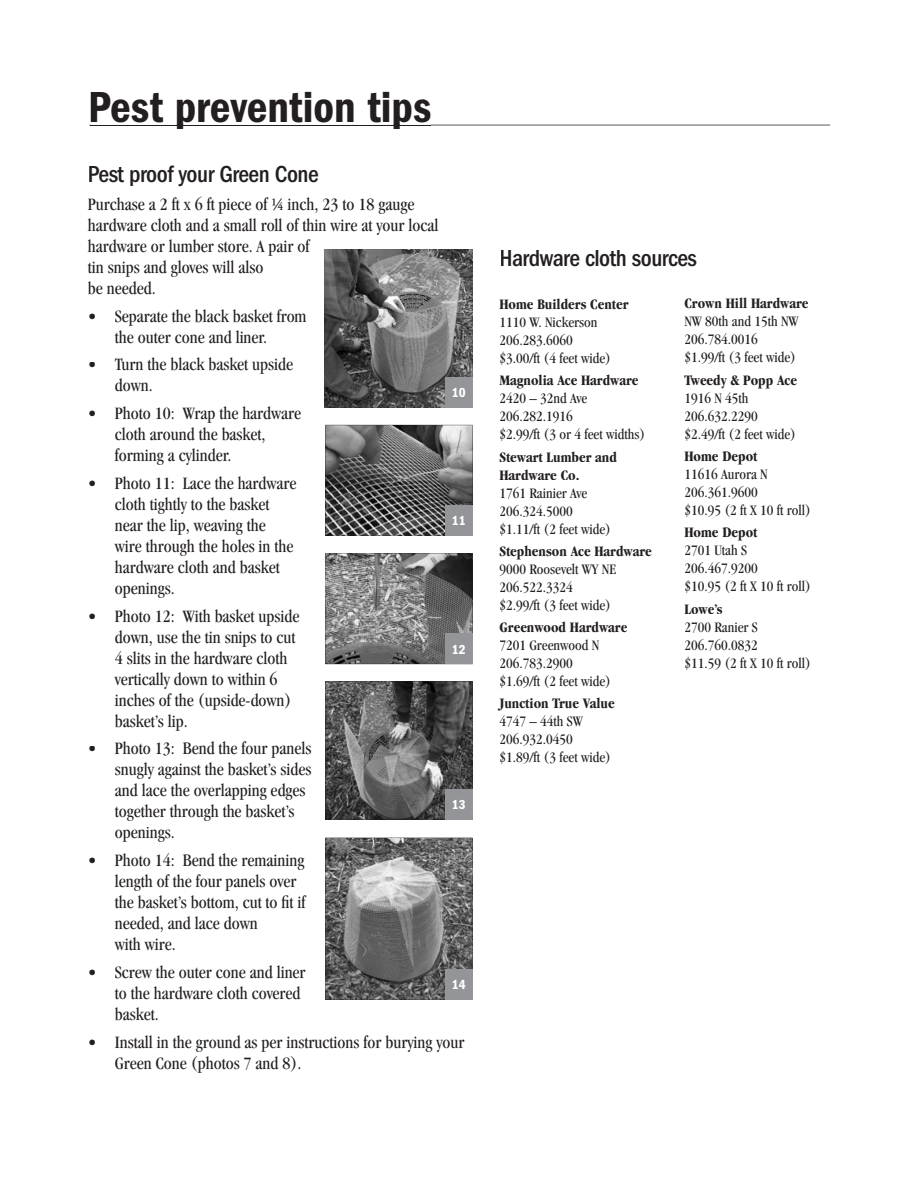
<style>
.page{position:relative;width:918px;height:1188px;background:#fff}
.page>*{position:absolute;margin:0;border:0;box-sizing:border-box;transform-origin:0 0}
.t1{font:600 condensed 45px "Franklin Gothic";color:#231f20}
.t2{font:500 condensed 24px "Franklin Gothic";letter-spacing:-.02em;color:#231f20}
.t3{font:condensed 18px/21px "Garamond";color:#231f20}
.t4{font:condensed 15px/18px "Garamond";color:#231f20}
.t5{font:700 condensed 15px/18px "Garamond";color:#231f20}
.t6{font:600 condensed 13.5px "Franklin Gothic";color:#fff}
</style>
<div class="page">
<svg style="left:325px;top:250px;width:147px;height:158px;background:#696969"></svg>
<img style="left:326px;top:425px;width:146px;height:111px">
<svg style="left:325px;top:553px;width:147px;height:111px;background:#7a7a7a"></svg>
<img style="left:326px;top:682px;width:146px;height:138px">
<img style="left:326px;top:838px;width:146px;height:162px">
<div style="left:445px;top:378px;width:27px;height:30px;background:#939598"></div>
<div style="left:445px;top:505px;width:27px;height:31px;background:#939598"></div>
<div style="left:445px;top:634px;width:27px;height:30px;background:#939598"></div>
<div style="left:445px;top:789px;width:27px;height:31px;background:#939598"></div>
<div style="left:445px;top:969px;width:27px;height:31px;background:#939598"></div>
<hr style="left:431px;top:125px;width:399px;height:1px;background:#231f20">
<hr style="left:91px;top:125px;width:340px;height:1px;background:#231f20">
<h1 class="t1" style="left:88px;top:81px;width:345px">Pest prevention tips</h1>
<h2 class="t2" style="left:88px;top:161px;width:233px">Pest proof your Green Cone</h2>
<p class="t3" style="left:88px;top:194px;width:352px">Purchase a 2 ft x 6 ft piece of 1⁄4 inch, 23 to 18 gauge hard ware cloth and a small roll of thin wire at your local hard ware or lumber store. A pair of<br>tin snips and gloves will also<br>be needed.</p>
<p class="t3" style="left:115px;top:305px;width:193px;text-indent:-27px">• Separate the black basket from the outer cone and liner.</p>
<p class="t3" style="left:115px;top:354px;width:180px;text-indent:-27px">• Turn the black basket upside down.</p>
<p class="t3" style="left:115px;top:403px;width:188px;text-indent:-27px">• Photo 10: Wrap the hard ware cloth around the bas ket,<br>form ing a cyl in der.</p>
<p class="t3" style="left:115px;top:473px;width:183px;text-indent:-27px">• Photo 11: Lace the hard ware cloth tight ly to the bas ket near the lip, weav ing the wire through the holes in the hard ware cloth and bas ket open ings.</p>
<p class="t3" style="left:115px;top:605px;width:186px;text-indent:-27px">• Photo 12: With basket upside down, use the tin snips to cut<br>4 slits in the hard ware cloth ver ti cal ly down to with in 6 inch es of the (up side-down) bas ket’s lip.</p>
<p class="t3" style="left:115px;top:738px;width:198px;text-indent:-27px">• Pho to 13: Bend the four pan els snug ly against the bas ket’s sides and lace the overlapping edg es to geth er through the bas ket’s open ings.</p>
<p class="t3" style="left:115px;top:850px;width:192px;text-indent:-27px">• Pho to 14: Bend the re main ing length of the four pan els over the bas ket’s bottom, cut to fit if need ed, and lace down<br>with wire.</p>
<p class="t3" style="left:115px;top:962px;width:192px;text-indent:-27px">• Screw the out er cone and liner to the hard ware cloth cov ered bas ket.</p>
<p class="t3" style="left:115px;top:1031px;width:351px;text-indent:-27px">• Install in the ground as per in struc tions for bury ing your<br>Green Cone (photos 7 and 8).</p>
<p class="t6" style="left:452px;top:385px;width:15px">10</p>
<p class="t6" style="left:452px;top:513px;width:15px">11</p>
<p class="t6" style="left:452px;top:641px;width:15px">12</p>
<p class="t6" style="left:452px;top:797px;width:15px">13</p>
<p class="t6" style="left:452px;top:977px;width:15px">14</p>
<h2 class="t2" style="left:500px;top:245px;width:199px">Hard ware cloth sources</h2>
<p class="t5" style="left:500px;top:295px;width:131px">Home Builders Center</p>
<p class="t4" style="left:500px;top:313px;width:113px">1110 W. Nickerson<br>206.283.6060 $3.00/ft (4 feet wide)</p>
<p class="t5" style="left:500px;top:371px;width:141px">Magnolia Ace Hardware</p>
<p class="t4" style="left:500px;top:389px;width:147px">2420 – 32nd Ave<br>206.282.1916<br>$2.99/ft (3 or 4 feet widths)</p>
<p class="t5" style="left:500px;top:448px;width:119px">Stewart Lumber and<br>Hardware Co.</p>
<p class="t4" style="left:500px;top:484px;width:113px">1761 Rainier Ave<br>206.324.5000 $1.11/ft (2 feet wide)</p>
<p class="t5" style="left:500px;top:542px;width:154px">Stephenson Ace Hardware</p>
<p class="t4" style="left:500px;top:560px;width:118px">9000 Roosevelt WY NE<br>206.522.3324 $2.99/ft (3 feet wide)</p>
<p class="t5" style="left:500px;top:618px;width:129px">Greenwood Hardware</p>
<p class="t4" style="left:500px;top:636px;width:113px">7201 Greenwood N<br>206.783.2900 $1.69/ft (2 feet wide)</p>
<p class="t5" style="left:500px;top:695px;width:117px">Junction True Value</p>
<p class="t4" style="left:500px;top:713px;width:113px">4747 – 44th SW<br>206.932.0450 $1.89/ft (3 feet wide)</p>
<p class="t5" style="left:684px;top:295px;width:126px">Crown Hill Hardware</p>
<p class="t4" style="left:684px;top:313px;width:116px">NW 80th and 15th NW<br>206.784.0016 $1.99/ft (3 feet wide)</p>
<p class="t5" style="left:684px;top:371px;width:114px">Tweedy &amp; Popp Ace</p>
<p class="t4" style="left:684px;top:389px;width:113px">1916 N 45th<br>206.632.2290 $2.49/ft (2 feet wide)</p>
<p class="t5" style="left:684px;top:447px;width:74px">Home Depot</p>
<p class="t4" style="left:684px;top:465px;width:128px">11616 Aurora N<br>206.361.9600<br>$10.95 (2 ft X 10 ft roll)</p>
<p class="t5" style="left:684px;top:524px;width:74px">Home Depot</p>
<p class="t4" style="left:684px;top:541px;width:128px">2701 Utah S<br>206.467.9200<br>$10.95 (2 ft X 10 ft roll)</p>
<p class="t5" style="left:684px;top:600px;width:40px">Lowe’s</p>
<p class="t4" style="left:684px;top:618px;width:128px">2700 Ranier S<br>206.760.0832<br>$11.59 (2 ft X 10 ft roll)</p>
</div>
